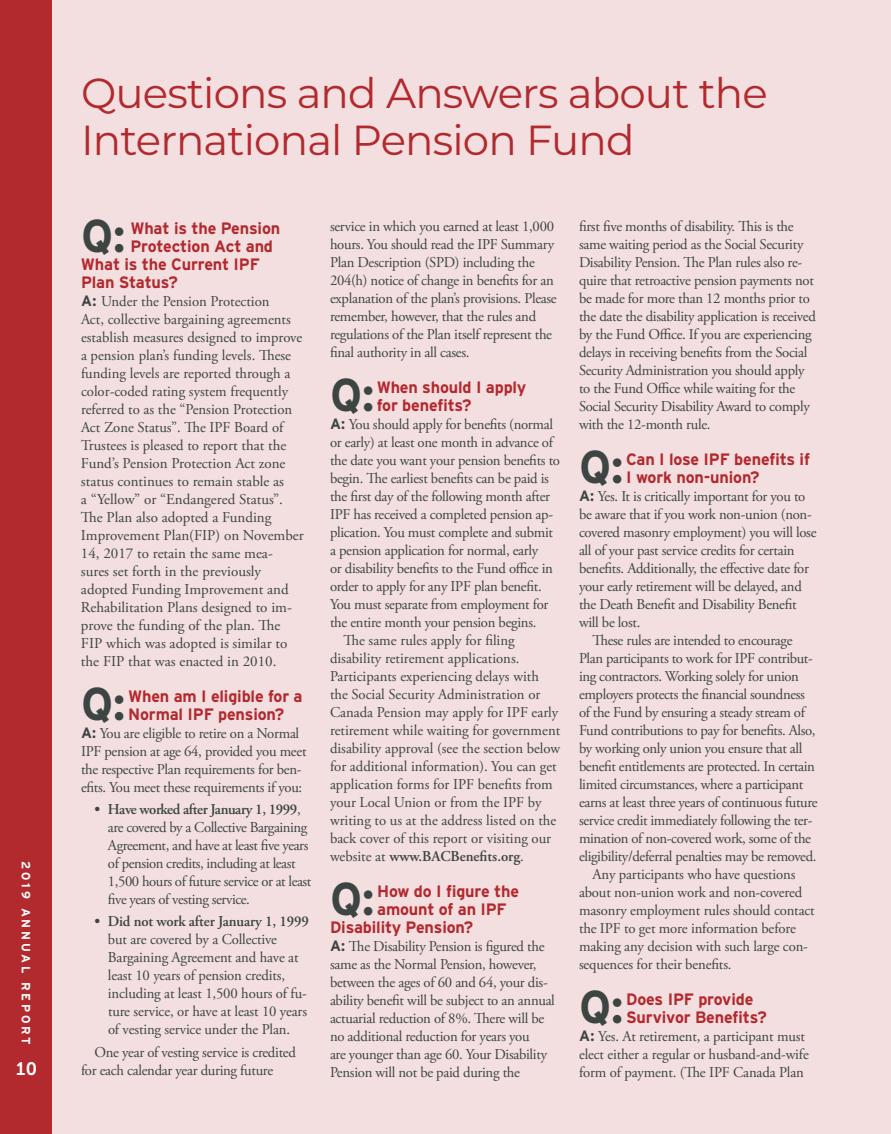
<style>
.page{position:relative;width:891px;height:1134px;background:#f3dfe0}
.page>*{position:absolute;margin:0;border:0;box-sizing:border-box;transform-origin:0 0}
.t1{font:700 46.05px "Interstate";color:#3d4543}
.t2{font:42px/46.5px "Montserrat";letter-spacing:-.02em;color:#b2292e}
.t3{font:18px "Museo Sans 700";color:#fff}
.t4{font:700 16.5px/18px "Interstate";letter-spacing:-.01em;color:#b2292e}
.t5{font:15px/18px "Adobe Garamond Pro";letter-spacing:-.02em;color:#3d4543}
.t6{font:15px/18px "Adobe Garamond Pro";color:#3d4543}
.t7{font:600 15px "Adobe Garamond Pro";letter-spacing:-.01em;color:#3d4543}
.t8{font:700 12.75px "Interstate";letter-spacing:.23em;color:#fff}
.t9{font:700 12px "Interstate";letter-spacing:.23em;color:#fff}
.s1{font-family:"Interstate";font-weight:700}
.s2{font-weight:600}
.s3{font-weight:400}
</style>
<div class="page">
<div style="left:0;top:0;width:52px;height:1134px;background:#b2292e"></div>
<p class="t9" style="left:33px;top:861px;width:185px;rotate:90deg">2019 ANNUAL REPORT</p>
<p class="t3" style="left:16px;top:1059px;width:22px">10</p>
<p class="t8" style="left:33px;top:867px;width:197px;rotate:90deg">2018 ANNUAL REPORT</p>
<h2 class="t2" style="left:81px;top:69px;width:689px">Questions and Answers about the<br>International Pension Fund</h2>
<h1 class="t1" style="left:81px;top:210px;width:46px">Q:</h1>
<p class="t4" style="left:130px;top:219px;width:151px">What is the Pension</p>
<p class="t4" style="left:130px;top:237px;width:144px">Protection Act and</p>
<p class="t4" style="left:81px;top:255px;width:180px">What is the Current IPF</p>
<p class="t4" style="left:81px;top:273px;width:98px">Plan Status?</p>
<p class="t6" style="left:81px;top:293px;width:224px"><span class="s1">A:</span> Under the Pension Protection<br>Act, collective bargaining agreements establish measures designed to improve a pension plan’s funding levels. These funding levels are reported through a color-coded rating system frequently referred to as the “Pension Protection Act Zone Status”. The IPF Board of Trustees is pleased to report that the Fund’s Pension Protection Act zone status continues to remain stable as<br>a “Yellow” or “Endangered Status”.<br>The Plan also adopted a Funding Improvement Plan(FIP) on November 14, 2017 to retain the same mea&shy;sures set forth in the previously adopted Funding Improvement and Rehabilitation Plans designed to im&shy;prove the funding of the plan. The FIP which was adopted is similar to the FIP that was enacted in 2010.</p>
<h1 class="t1" style="left:81px;top:678px;width:46px">Q:</h1>
<p class="t4" style="left:128px;top:687px;width:176px">When am I eligible for a<br>Normal IPF pension?</p>
<p class="t5" style="left:81px;top:725px;width:227px"><span class="s1">A:</span> You are eligible to retire on a Normal IPF pension at age 64, provided you meet the respective Plan requirements for ben&shy;efits. You meet these requirements if you:</p>
<p class="t5" style="left:108px;top:801px;width:205px;text-indent:-13px"><span class="s2">• Have worked after January 1, 1999</span>, are covered by a Collective Bargaining Agreement, and have at least five years of pension credits, including at least 1,500 hours of future service or at least five years of vesting service.</p>
<p class="t7" style="left:94px;top:913px;width:216px">• Did not work after January 1, 1999</p>
<p class="t5" style="left:108px;top:931px;width:201px">but are covered by a Collective Bargaining Agreement and have at least 10 years of pension credits, including at least 1,500 hours of fu&shy;ture service, or have at least 10 years of vesting service under the Plan.</p>
<p class="t5" style="left:81px;top:1044px;width:216px;text-indent:13px">One year of vesting service is credited for each calendar year during future</p>
<p class="t5" style="left:330px;top:218px;width:228px">service in which you earned at least 1,000 hours. You should read the IPF Summary Plan Description (SPD) including the 204(h) notice of change in benefits for an explanation of the plan’s provisions. Please remember, however, that the rules and regulations of the Plan itself represent the final authority in all cases.</p>
<h1 class="t1" style="left:330px;top:369px;width:46px">Q:</h1>
<p class="t4" style="left:377px;top:378px;width:151px">When should I apply for benefits?</p>
<p class="t5" style="left:330px;top:416px;width:225px"><span class="s1">A:</span> You should apply for benefits (normal</p>
<p class="t5" style="left:330px;top:434px;width:225px">or early) at least one month in advance of</p>
<p class="t5" style="left:330px;top:452px;width:232px">the date you want your pension benefits to</p>
<p class="t5" style="left:330px;top:470px;width:221px">begin. The earliest benefits can be paid is</p>
<p class="t5" style="left:330px;top:488px;width:222px">the first day of the following month after</p>
<p class="t5" style="left:330px;top:506px;width:225px">IPF has received a completed pension ap-</p>
<p class="t5" style="left:330px;top:524px;width:225px">plication. You must complete and submit</p>
<p class="t5" style="left:330px;top:542px;width:210px">a pension application for normal, early</p>
<p class="t5" style="left:330px;top:560px;width:224px">or disability benefits to the Fund office in</p>
<p class="t5" style="left:330px;top:578px;width:213px">order to apply for any IPF plan benefit.</p>
<p class="t5" style="left:330px;top:596px;width:220px">You must separate from employment for</p>
<p class="t5" style="left:330px;top:614px;width:208px">the entire month your pension begins.</p>
<p class="t6" style="left:343px;top:632px;width:173px">The same rules apply for filing</p>
<p class="t6" style="left:330px;top:650px;width:191px">disability retirement applications.</p>
<p class="t6" style="left:330px;top:668px;width:210px">Participants experiencing delays with</p>
<p class="t6" style="left:330px;top:686px;width:212px">the Social Security Administration or</p>
<p class="t6" style="left:330px;top:704px;width:230px">Canada Pension may apply for IPF early</p>
<p class="t6" style="left:330px;top:722px;width:232px">retirement while waiting for government</p>
<p class="t6" style="left:330px;top:740px;width:232px">disability approval (see the section below</p>
<p class="t6" style="left:330px;top:758px;width:228px">for additional information). You can get</p>
<p class="t6" style="left:330px;top:776px;width:224px">application forms for IPF benefits from</p>
<p class="t6" style="left:330px;top:794px;width:213px">your Local Union or from the IPF by</p>
<p class="t6" style="left:330px;top:812px;width:228px">writing to us at the address listed on the</p>
<p class="t6" style="left:330px;top:830px;width:223px">back cover of this report or visiting our</p>
<p class="t7" style="left:330px;top:848px;width:195px"><span class="s3">website at</span> www.BACBenefits.org<span class="s3">.</span></p>
<h1 class="t1" style="left:330px;top:873px;width:46px">Q:</h1>
<p class="t4" style="left:377px;top:882px;width:143px">How do I figure the</p>
<p class="t4" style="left:377px;top:900px;width:131px">amount of an IPF</p>
<p class="t4" style="left:330px;top:918px;width:145px">Disability Pension?</p>
<p class="t5" style="left:330px;top:938px;width:226px"><span class="s1">A:</span> The Disability Pension is figured the same as the Normal Pension, however, between the ages of 60 and 64, your dis&shy;ability benefit will be subject to an annual actuarial reduction of 8%. There will be no additional reduction for years you<br>are younger than age 60. Your Disability Pension will not be paid during the</p>
<p class="t5" style="left:579px;top:218px;width:238px">first five months of disability. This is the same waiting period as the Social Security Disability Pension. The Plan rules also re&shy;quire that retroactive pension payments not be made for more than 12 months prior to the date the disability application is received by the Fund Office. If you are experiencing delays in receiving benefits from the Social Security Administration you should apply to the Fund Office while waiting for the Social Security Disability Award to comply with the 12-month rule.</p>
<h1 class="t1" style="left:579px;top:441px;width:46px">Q:</h1>
<p class="t4" style="left:626px;top:450px;width:185px">Can I lose IPF benefits if<br>I work non-union?</p>
<p class="t5" style="left:579px;top:488px;width:228px"><span class="s1">A:</span> Yes. It is critically important for you to</p>
<p class="t5" style="left:579px;top:506px;width:234px">be aware that if you work non-union (non-</p>
<p class="t5" style="left:579px;top:524px;width:239px">covered masonry employment) you will lose</p>
<p class="t5" style="left:579px;top:542px;width:217px">all of your past service credits for certain</p>
<p class="t5" style="left:579px;top:560px;width:232px">benefits. Additionally, the effective date for</p>
<p class="t5" style="left:579px;top:578px;width:224px">your early retirement will be delayed, and</p>
<p class="t5" style="left:579px;top:596px;width:219px">the Death Benefit and Disability Benefit</p>
<p class="t5" style="left:579px;top:614px;width:63px">will be lost.</p>
<p class="t5" style="left:592px;top:632px;width:202px">These rules are intended to encourage</p>
<p class="t5" style="left:579px;top:650px;width:235px">Plan participants to work for IPF contribut-</p>
<p class="t5" style="left:579px;top:668px;width:222px">ing contractors. Working solely for union</p>
<p class="t5" style="left:579px;top:686px;width:227px">employers protects the financial soundness</p>
<p class="t5" style="left:579px;top:704px;width:227px">of the Fund by ensuring a steady stream of</p>
<p class="t5" style="left:579px;top:722px;width:238px">Fund contributions to pay for benefits. Also,</p>
<p class="t5" style="left:579px;top:740px;width:225px">by working only union you ensure that all</p>
<p class="t5" style="left:579px;top:758px;width:238px">benefit entitlements are protected. In certain</p>
<p class="t5" style="left:579px;top:776px;width:226px">limited circumstances, where a participant</p>
<p class="t5" style="left:579px;top:794px;width:240px">earns at least three years of continuous future</p>
<p class="t5" style="left:579px;top:812px;width:235px">service credit immediately following the ter-</p>
<p class="t5" style="left:579px;top:830px;width:234px">mination of non-covered work, some of the</p>
<p class="t5" style="left:579px;top:848px;width:239px">eligibility/deferral penalties may be removed.</p>
<p class="t5" style="left:592px;top:866px;width:205px">Any participants who have questions</p>
<p class="t5" style="left:579px;top:884px;width:225px">about non-union work and non-covered</p>
<p class="t5" style="left:579px;top:902px;width:237px">masonry employment rules should contact</p>
<p class="t5" style="left:579px;top:920px;width:218px">the IPF to get more information before</p>
<p class="t5" style="left:579px;top:938px;width:230px">making any decision with such large con-</p>
<p class="t5" style="left:579px;top:956px;width:154px">sequences for their benefits.</p>
<h1 class="t1" style="left:579px;top:981px;width:46px">Q:</h1>
<p class="t4" style="left:626px;top:990px;width:142px">Does IPF provide<br>Survivor Benefits?</p>
<p class="t5" style="left:579px;top:1028px;width:231px"><span class="s1">A:</span> Yes. At retirement, a participant must elect either a regular or husband-and-wife form of payment. (The IPF Canada Plan</p>
</div>
